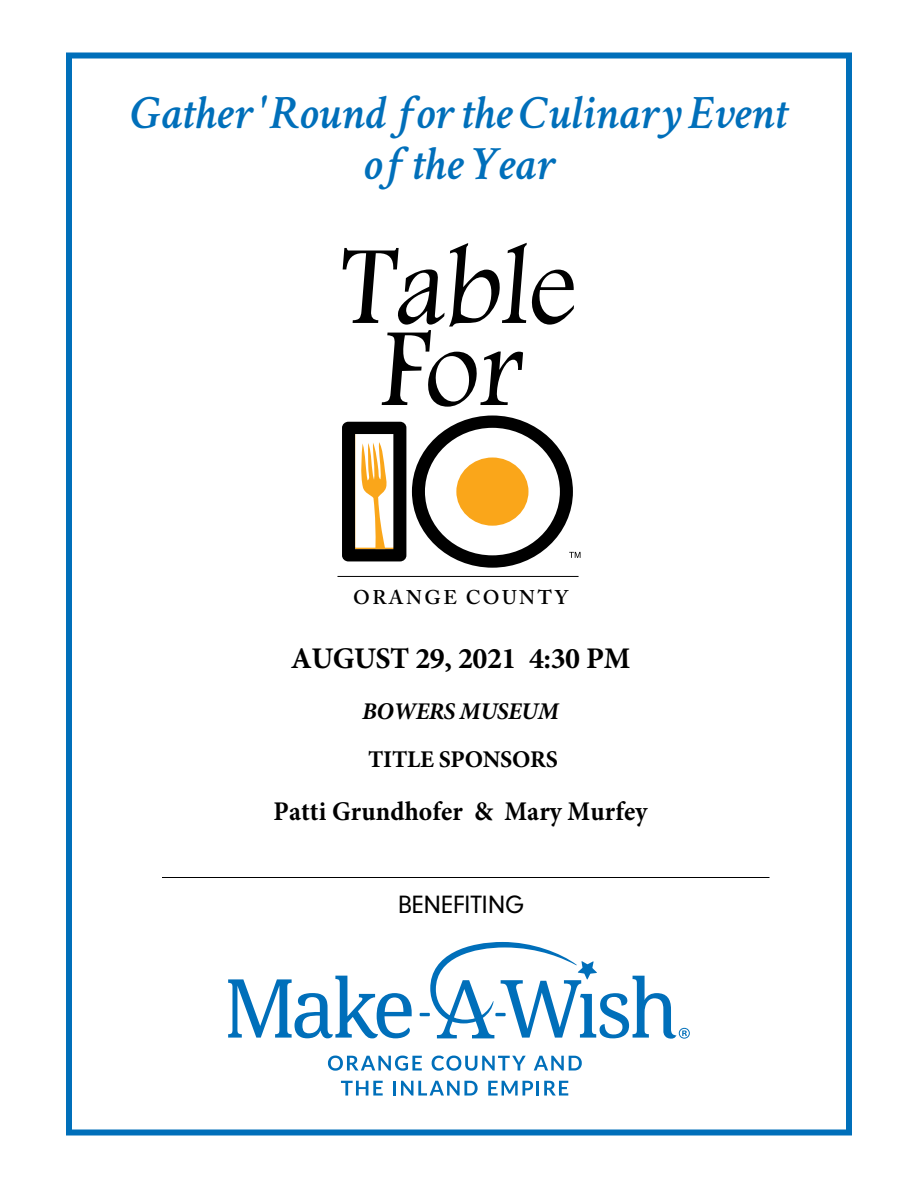
<style>
.page{position:relative;width:918px;height:1188px;background:#fff}
.page>*{position:absolute;margin:0;border:0;box-sizing:border-box;transform-origin:0 0}
.t1{font:italic 600 48px/51px "Crimson Text";color:#006fba;text-align:center}
.t2{font:700 30px "Minion Pro";letter-spacing:-.015em;color:#000}
.t3{font:700 27px "Minion Pro";letter-spacing:.005em;color:#000;scale:.95 1}
.t4{font:25.95px "Neuzeit Gro T";letter-spacing:-.015em;color:#000}
.t5{font:700 24px "Minion Pro";letter-spacing:-.01em;color:#000}
.t6{font:italic 700 24px "Minion Pro";letter-spacing:-.02em;color:#000}
.t7{font:600 19.8px "Adobe Caslon Pro";letter-spacing:.125em;color:#000}
</style>
<div class="page">
<div style="left:66px;top:52px;width:786px;height:1084px;border:6px solid #006fba"></div>
<svg style="left:342px;top:422px;width:64px;height:139px"></svg>
<svg style="left:343px;top:243px;width:231px;height:164px"></svg>
<hr style="left:337px;top:576px;width:242px;height:1px;background:#000">
<svg style="left:412px;top:416px;width:169px;height:152px"></svg>
<svg style="left:328px;top:1056px;width:94px;height:15px"></svg>
<svg style="left:432px;top:1056px;width:94px;height:15px"></svg>
<svg style="left:534px;top:1056px;width:48px;height:15px"></svg>
<svg style="left:341px;top:1081px;width:42px;height:15px"></svg>
<hr style="left:393px;top:1081px;width:3px;height:15px;background:#006fba">
<svg style="left:401px;top:1081px;width:77px;height:15px"></svg>
<svg style="left:488px;top:1081px;width:80px;height:15px"></svg>
<svg style="left:228px;top:942px;width:462px;height:97px"></svg>
<hr style="left:162px;top:877px;width:608px;height:1px;background:#000">
<p class="t1" style="left:131px;top:84px;width:658px">Gather 'Round for the Culinary Event of the Year</p>
<p class="t7" style="left:353px;top:585px;width:216px">ORANGE COUNTY</p>
<p class="t2" style="left:291px;top:637px;width:341px">AUGUST 29, 2021 4:30 PM</p>
<p class="t6" style="left:362px;top:694px;width:198px">BOWERS MUSEUM</p>
<p class="t5" style="left:368px;top:743px;width:191px">TITLE SPONSORS</p>
<p class="t3" style="left:273px;top:793px;width:395px">Patti Grundhofer &amp; Mary Murfey</p>
<p class="t4" style="left:398px;top:891px;width:128px">BENEFITING</p>
</div>
